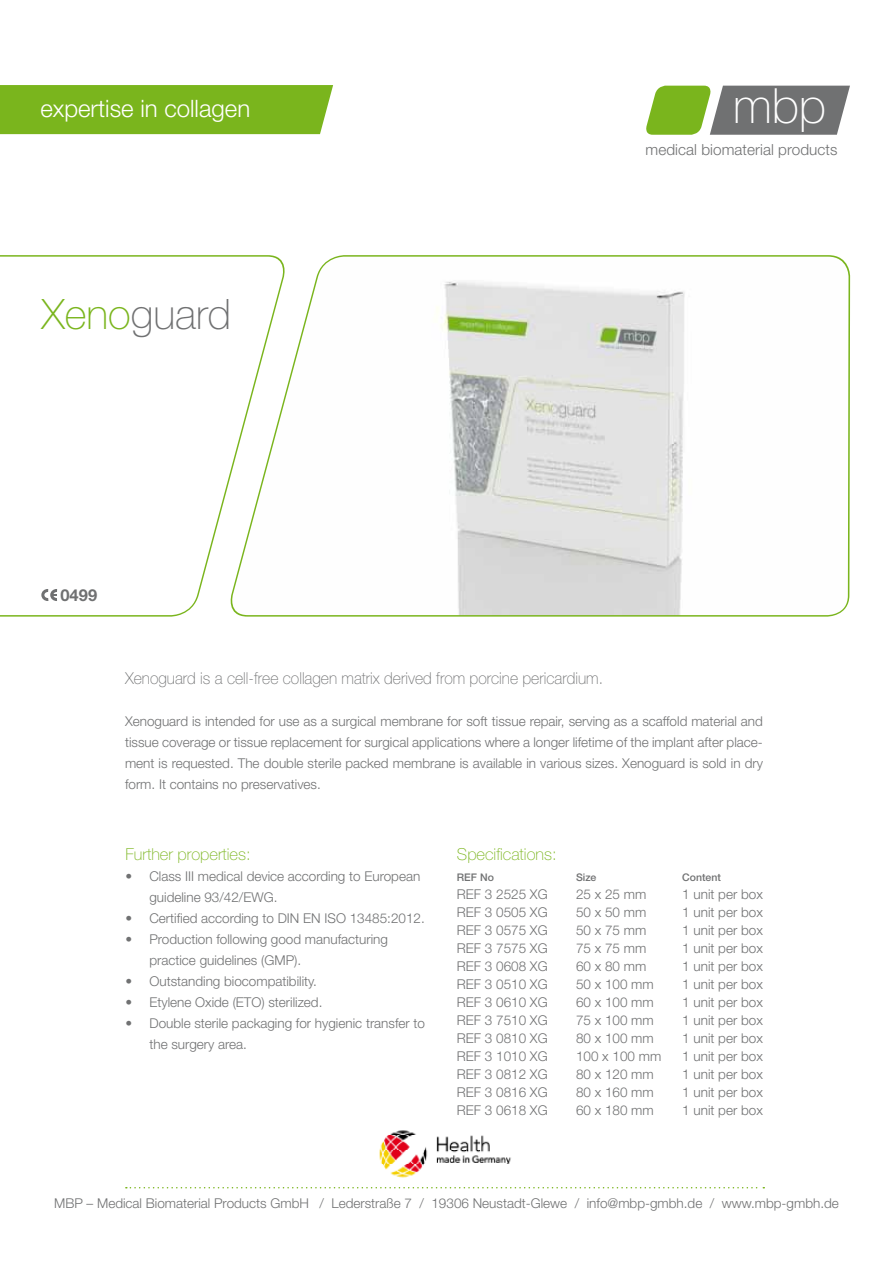
<style>
.page{position:relative;width:893px;height:1263px;background:#fff}
.page>*{position:absolute;margin:0;border:0;box-sizing:border-box;transform-origin:0 0}
.t1{font:100 48.6px "Helvetica Neue";color:#fff}
.t2{font:100 42px "Helvetica Neue";color:#707172}
.t3{font:300 24px "Helvetica Neue";color:#fff}
.t4{font:100 16.5px "Helvetica Neue";color:#707172;scale:.95 1}
.t5{font:100 16.5px "Helvetica Neue";color:#7ab51d}
.t6{font:700 16.5px "Helvetica Neue";color:#707172}
.t7{font:300 15.3px "Helvetica Neue";letter-spacing:.005em;color:#707172}
.t8{font:300 13.5px/21px "Helvetica Neue";color:#707172}
.t9{font:500 10.5px "Helvetica Neue";color:#707172}
.s1{color:#7ab51d}
</style>
<div class="page">
<svg style="left:291px;top:255px;width:560px;height:362px"></svg>
<svg style="left:0;top:255px;width:291px;height:362px"></svg>
<div style="left:0;top:85px;width:333px;height:49px;background:#7ab51d"></div>
<svg style="left:646px;top:86px;width:204px;height:49px"></svg>
<svg style="left:126px;top:1187px;width:638px;height:1px"></svg>
<img style="left:379px;top:1130px;width:132px;height:48px">
<svg style="left:40px;top:587px;width:20px;height:15px"></svg>
<h3 class="t3" style="left:40px;top:94px;width:211px">expertise in collagen</h3>
<h1 class="t1" style="left:733px;top:79px;width:94px">mbp</h1>
<p class="t7" style="left:645px;top:140px;width:193px">medical biomaterial products</p>
<h2 class="t2" style="left:41px;top:291px;width:191px"><span class="s1">Xeno</span>guard</h2>
<p class="t6" style="left:60px;top:585px;width:38px">0499</p>
<p class="t4" style="left:125px;top:669px;width:505px">Xenoguard is a cell-free collagen matrix derived from porcine pericardium.</p>
<p class="t8" style="left:125px;top:710px;width:639px;text-align:justify">Xenoguard is intended for use as a surgical membrane for soft tissue repair, serving as a scaffold material and tissue coverage or tissue replacement for surgical applications where a longer lifetime of the implant after place&shy;ment is requested. The double sterile packed membrane is available in various sizes. Xenoguard is sold in dry form. It contains no preservatives.</p>
<p class="t5" style="left:125px;top:845px;width:127px">Further properties:</p>
<p class="t8" style="left:149px;top:865px;width:272px;text-indent:-24px">• Class III medical device according to European guideline 93/42/EWG.</p>
<p class="t8" style="left:125px;top:907px;width:301px">• Certified according to DIN EN ISO 13485:2012.</p>
<p class="t8" style="left:149px;top:928px;width:240px;text-indent:-24px">• Production following good manufacturing practice guidelines (GMP).</p>
<p class="t8" style="left:125px;top:970px;width:193px">• Outstanding biocompatibility.</p>
<p class="t8" style="left:125px;top:991px;width:199px">• Etylene Oxide (ETO) sterilized.</p>
<p class="t8" style="left:149px;top:1012px;width:277px;text-indent:-24px">• Double sterile packaging for hygienic transfer to the surgery area.</p>
<p class="t5" style="left:457px;top:845px;width:101px">Specifications:</p>
<p class="t9" style="left:457px;top:871px;width:38px">REF No</p>
<p class="t9" style="left:576px;top:871px;width:22px">Size</p>
<p class="t9" style="left:682px;top:871px;width:40px">Content</p>
<p class="t8" style="left:457px;top:883px;width:92px">REF 3 2525 XG</p>
<p class="t8" style="left:576px;top:883px;width:72px">25 x 25 mm</p>
<p class="t8" style="left:682px;top:883px;width:82px">1 unit per box</p>
<p class="t8" style="left:457px;top:901px;width:92px">REF 3 0505 XG</p>
<p class="t8" style="left:576px;top:901px;width:72px">50 x 50 mm</p>
<p class="t8" style="left:682px;top:901px;width:82px">1 unit per box</p>
<p class="t8" style="left:457px;top:919px;width:92px">REF 3 0575 XG</p>
<p class="t8" style="left:576px;top:919px;width:72px">50 x 75 mm</p>
<p class="t8" style="left:682px;top:919px;width:82px">1 unit per box</p>
<p class="t8" style="left:457px;top:937px;width:92px">REF 3 7575 XG</p>
<p class="t8" style="left:576px;top:937px;width:72px">75 x 75 mm</p>
<p class="t8" style="left:682px;top:937px;width:82px">1 unit per box</p>
<p class="t8" style="left:457px;top:955px;width:92px">REF 3 0608 XG</p>
<p class="t8" style="left:576px;top:955px;width:72px">60 x 80 mm</p>
<p class="t8" style="left:682px;top:955px;width:82px">1 unit per box</p>
<p class="t8" style="left:457px;top:973px;width:92px">REF 3 0510 XG</p>
<p class="t8" style="left:576px;top:973px;width:79px">50 x 100 mm</p>
<p class="t8" style="left:682px;top:973px;width:82px">1 unit per box</p>
<p class="t8" style="left:457px;top:991px;width:92px">REF 3 0610 XG</p>
<p class="t8" style="left:576px;top:991px;width:79px">60 x 100 mm</p>
<p class="t8" style="left:682px;top:991px;width:82px">1 unit per box</p>
<p class="t8" style="left:457px;top:1009px;width:92px">REF 3 7510 XG</p>
<p class="t8" style="left:576px;top:1009px;width:79px">75 x 100 mm</p>
<p class="t8" style="left:682px;top:1009px;width:82px">1 unit per box</p>
<p class="t8" style="left:457px;top:1027px;width:92px">REF 3 0810 XG</p>
<p class="t8" style="left:576px;top:1027px;width:79px">80 x 100 mm</p>
<p class="t8" style="left:682px;top:1027px;width:82px">1 unit per box</p>
<p class="t8" style="left:457px;top:1045px;width:92px">REF 3 1010 XG</p>
<p class="t8" style="left:576px;top:1045px;width:87px">100 x 100 mm</p>
<p class="t8" style="left:682px;top:1045px;width:82px">1 unit per box</p>
<p class="t8" style="left:457px;top:1063px;width:92px">REF 3 0812 XG</p>
<p class="t8" style="left:576px;top:1063px;width:79px">80 x 120 mm</p>
<p class="t8" style="left:682px;top:1063px;width:82px">1 unit per box</p>
<p class="t8" style="left:457px;top:1081px;width:92px">REF 3 0816 XG</p>
<p class="t8" style="left:576px;top:1081px;width:79px">80 x 160 mm</p>
<p class="t8" style="left:682px;top:1081px;width:82px">1 unit per box</p>
<p class="t8" style="left:457px;top:1099px;width:92px">REF 3 0618 XG</p>
<p class="t8" style="left:576px;top:1099px;width:79px">60 x 180 mm</p>
<p class="t8" style="left:682px;top:1099px;width:82px">1 unit per box</p>
<p class="t8" style="left:54px;top:1193px;width:786px">MBP – Medical Biomaterial Products GmbH / Lederstraße 7 / 19306 Neustadt-Glewe / info@mbp-gmbh.de / www.mbp-gmbh.de</p>
</div>
